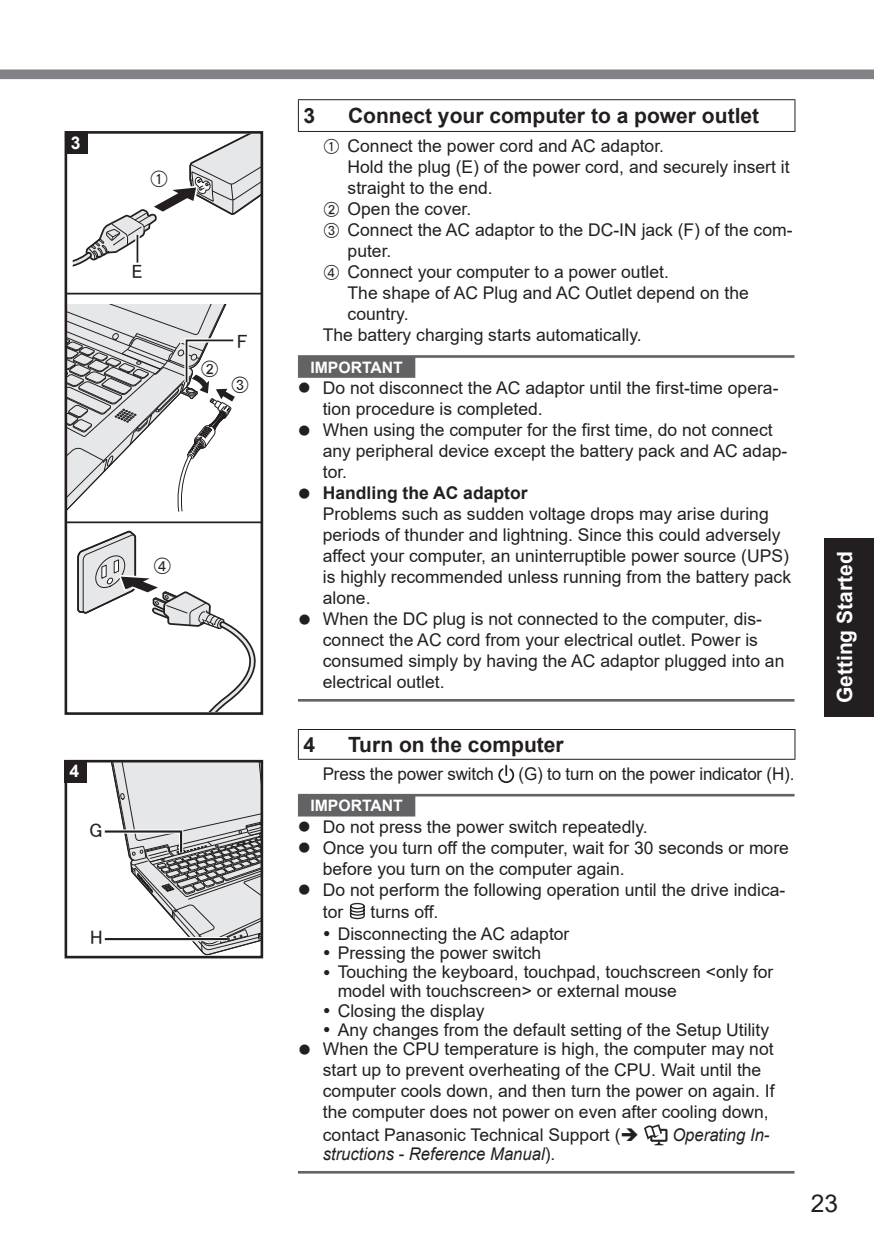
<style>
.page{position:relative;width:874px;height:1241px;background:#fff}
.page>*{position:absolute;margin:0;border:0;box-sizing:border-box;transform-origin:0 0}
.t1{font:24.5px "Arial";color:#231f20}
.t2{font:700 21px "Arial";color:#231f20}
.t3{font:700 21px "Arial";color:#fff}
.t4{font:19.6px "MS P Gothic";color:#231f20}
.t5{font:19.25px "Pana Num Round";color:#231f20}
.t6{font:19.25px "MS P Gothic";color:#231f20}
.t7{font:17.5px/21px "Arial";color:#231f20}
.t8{font:italic 17.5px "Arial";color:#231f20;scale:.95 1}
.t9{font:700 17.5px "Arial";color:#fff}
.t10{font:700 15.75px "Arial";color:#fff}
.s1{font-family:"Pana Num Round"}
.s2{font-weight:700}
.s3{font-style:normal}
</style>
<div class="page">
<div style="left:823px;top:538px;width:50px;height:178px;background:#231f20"></div>
<div style="left:0;top:69px;width:873px;height:10px;background:#808285"></div>
<hr style="left:298px;top:355px;width:496px;height:3px;background:#636366">
<div style="left:298px;top:357px;width:117px;height:21px;background:#636366"></div>
<hr style="left:298px;top:699px;width:496px;height:2px;background:#636366">
<hr style="left:298px;top:793px;width:496px;height:3px;background:#636366">
<div style="left:298px;top:795px;width:117px;height:21px;background:#636366"></div>
<hr style="left:298px;top:1170px;width:496px;height:3px;background:#636366">
<hr style="left:298px;top:99px;width:497px;height:1px;background:#231f20">
<hr style="left:298px;top:100px;width:1px;height:31px;background:#231f20">
<hr style="left:794px;top:100px;width:1px;height:31px;background:#231f20">
<hr style="left:298px;top:131px;width:497px;height:1px;background:#231f20">
<hr style="left:298px;top:729px;width:497px;height:1px;background:#231f20">
<svg style="left:298px;top:730px;width:1px;height:28px"></svg>
<svg style="left:794px;top:730px;width:1px;height:28px"></svg>
<hr style="left:298px;top:758px;width:497px;height:1px;background:#231f20">
<svg style="left:498px;top:765px;width:16px;height:18px"></svg>
<svg style="left:349px;top:902px;width:16px;height:17px"></svg>
<svg style="left:644px;top:1124px;width:23px;height:21px"></svg>
<svg style="left:77px;top:530px;width:179px;height:180px"></svg>
<svg style="left:73px;top:135px;width:186px;height:132px"></svg>
<svg style="left:68px;top:305px;width:167px;height:207px"></svg>
<div style="left:64px;top:131px;width:199px;height:583px;border:3px solid #231f20"></div>
<div style="left:66px;top:131px;width:22px;height:22px;background:#231f20"></div>
<hr style="left:66px;top:293px;width:196px;height:1px;background:#231f20">
<hr style="left:66px;top:521px;width:196px;height:2px;background:#231f20">
<svg style="left:104px;top:763px;width:155px;height:191px"></svg>
<svg style="left:105px;top:936px;width:122px;height:5px"></svg>
<hr style="left:105px;top:937px;width:122px;height:3px;background:#231f20">
<div style="left:64px;top:759px;width:199px;height:199px;border:3px solid #231f20"></div>
<div style="left:64px;top:759px;width:23px;height:23px;background:#231f20"></div>
<p class="t9" style="left:71px;top:130px;width:11px">3</p>
<p class="t5" style="left:149px;top:171px;width:21px">A</p>
<p class="t6" style="left:132px;top:262px;width:12px">E</p>
<p class="t5" style="left:200px;top:360px;width:21px">B</p>
<p class="t6" style="left:236px;top:331px;width:12px">F</p>
<p class="t5" style="left:230px;top:376px;width:21px">C</p>
<p class="t5" style="left:153px;top:557px;width:21px">D</p>
<p class="t9" style="left:69px;top:758px;width:11px">4</p>
<p class="t4" style="left:89px;top:820px;width:15px">G</p>
<p class="t4" style="left:90px;top:927px;width:14px">H</p>
<p class="t2" style="left:303px;top:101px;width:13px">3</p>
<p class="t2" style="left:348px;top:101px;width:412px">Connect your computer to a power outlet</p>
<p class="t7" style="left:322px;top:135px;width:342px"><span class="s1">A</span> Connect the power cord and AC adaptor.</p>
<p class="t7" style="left:347px;top:156px;width:443px">Hold the plug (E) of the power cord, and securely insert it</p>
<p class="t7" style="left:347px;top:177px;width:146px">straight to the end.</p>
<p class="t7" style="left:322px;top:198px;width:150px"><span class="s1">B</span> Open the cover.</p>
<p class="t7" style="left:322px;top:219px;width:471px"><span class="s1">C</span> Connect the AC adaptor to the DC-IN jack (F) of the com-</p>
<p class="t7" style="left:347px;top:240px;width:45px">puter.</p>
<p class="t7" style="left:322px;top:261px;width:347px"><span class="s1">D</span> Connect your computer to a power outlet.</p>
<p class="t7" style="left:347px;top:282px;width:402px">The shape of AC Plug and AC Outlet depend on the</p>
<p class="t7" style="left:347px;top:303px;width:62px">country.</p>
<p class="t7" style="left:322px;top:324px;width:320px">The battery charging starts automatically.</p>
<p class="t10" style="left:310px;top:356px;width:94px">IMPORTANT</p>
<p class="t7" style="left:322px;top:377px;width:457px;text-indent:-25px">● Do not disconnect the AC adaptor until the first-time opera&shy;tion procedure is completed.</p>
<p class="t7" style="left:322px;top:419px;width:466px;text-indent:-25px">● When using the computer for the first time, do not connect any peripheral device except the battery pack and AC adap&shy;tor.</p>
<p class="t7" style="left:322px;top:482px;width:469px;text-indent:-25px">● <span class="s2">Handling the AC adaptor<br></span>Problems such as sudden voltage drops may arise during periods of thunder and lightning. Since this could adversely affect your computer, an uninterruptible power source (UPS) is highly recommended unless running from the battery pack alone.</p>
<p class="t7" style="left:323px;top:608px;width:463px;text-indent:-25px">● When the DC plug is not connected to the computer, dis&shy;connect the AC cord from your electrical outlet. Power is consumed simply by having the AC adaptor plugged into an electrical outlet.</p>
<p class="t2" style="left:303px;top:729px;width:13px">4</p>
<p class="t2" style="left:348px;top:729px;width:217px">Turn on the computer</p>
<p class="t7" style="left:322px;top:763px;width:172px">Press the power switch</p>
<p class="t7" style="left:518px;top:763px;width:277px">(G) to turn on the power indicator (H).</p>
<p class="t10" style="left:310px;top:794px;width:94px">IMPORTANT</p>
<p class="t7" style="left:298px;top:816px;width:351px">● Do not press the power switch repeatedly.</p>
<p class="t7" style="left:322px;top:837px;width:467px;text-indent:-25px">● Once you turn off the computer, wait for 30 seconds or more before you turn on the computer again.</p>
<p class="t7" style="left:322px;top:878px;width:464px;line-height:21.9px;text-indent:-25px">● Do not perform the following operation until the drive indica&shy;tor</p>
<p class="t7" style="left:370px;top:900px;width:69px">turns off.</p>
<p class="t7" style="left:322px;top:922px;width:248px">• Disconnecting the AC adaptor</p>
<p class="t7" style="left:322px;top:942px;width:220px">• Pressing the power switch</p>
<p class="t7" style="left:337px;top:962px;width:437px;line-height:19.2px;text-indent:-15px">• Touching the keyboard, touchpad, touchscreen &lt;only for model with touchscreen&gt; or external mouse</p>
<p class="t7" style="left:322px;top:999px;width:163px">• Closing the display</p>
<p class="t7" style="left:323px;top:1019px;width:447px">• Any changes from the default setting of the Setup Utility</p>
<p class="t7" style="left:323px;top:1038px;width:453px;text-indent:-25px">● When the CPU temperature is high, the computer may not start up to prevent overheating of the CPU. Wait until the computer cools down, and then turn the power on again. If the computer does not power on even after cooling down,</p>
<p class="t7" style="left:323px;top:1124px;width:318px">contact Panasonic Technical Support (➔</p>
<p class="t8" style="left:672px;top:1123px;width:104px">Operating In-</p>
<p class="t8" style="left:322px;top:1142px;width:246px">structions - Reference Manual<span class="s3">).</span></p>
<p class="t3" style="left:829px;top:703px;width:153px;rotate:-90deg">Getting Started</p>
<h1 class="t1" style="left:810px;top:1186px;width:29px">23</h1>
</div>
